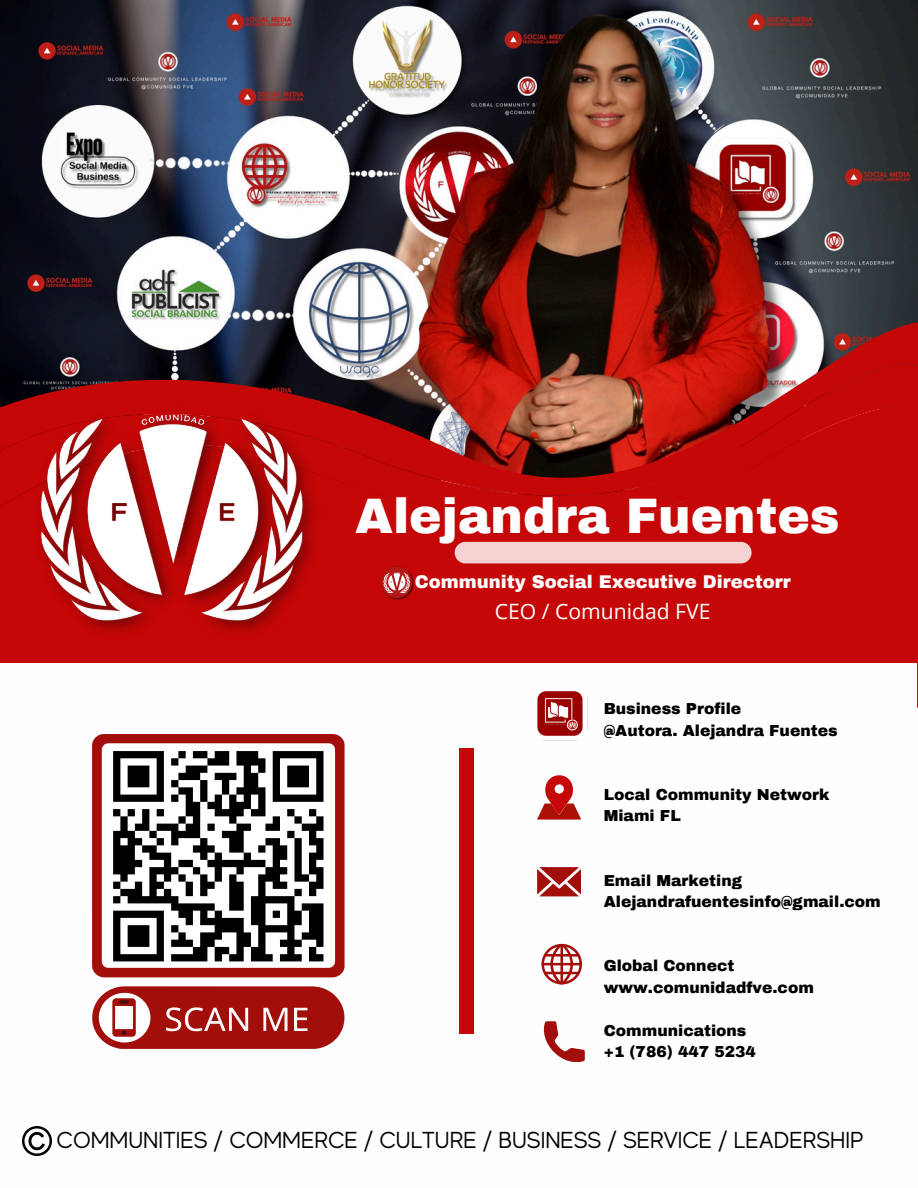
<style>
.page{position:relative;width:918px;height:1188px;background:#fff}
.page>*{position:absolute;margin:0;border:0;box-sizing:border-box;transform-origin:0 0}
.t1{font:900 48.75px "Archivo";color:#fff}
.t2{font:23.1px "MADE Evolve Sans";color:#000}
.t3{font:21.15px "Open Sans";color:#fefefe}
.t4{font:900 18px "Archivo";color:#fff}
.t5{font:900 15.6px "Archivo";color:#000}
</style>
<div class="page">
<img style="left:0;top:0;width:918px;height:322px">
<img style="left:373px;top:0;width:459px;height:322px">
<svg style="left:0;top:322px;width:918px;height:41px"></svg>
<svg style="left:0;top:363px;width:918px;height:41px"></svg>
<div style="left:0;top:404px;width:918px;height:304px;background:#c60707"></div>
<div style="left:0;top:663px;width:917px;height:525px;background:#fefefe"></div>
<div style="left:459px;top:749px;width:7px;height:285px;background:#c60707"></div>
<div style="left:466px;top:749px;width:8px;height:285px;background:#c60707"></div>
<img style="left:30px;top:404px;width:294px;height:240px">
<svg style="left:92px;top:734px;width:253px;height:243px;fill:#a20e09"></svg>
<svg style="left:102px;top:743px;width:233px;height:225px"></svg>
<svg style="left:92px;top:986px;width:252px;height:63px"></svg>
<svg style="left:113px;top:751px;width:211px;height:210px"></svg>
<svg style="left:450px;top:400px;width:306px;height:263px;fill:#c60707"></svg>
<img style="left:22px;top:1127px;width:29px;height:29px">
<img style="left:382px;top:567px;width:32px;height:33px">
<svg style="left:537px;top:775px;width:44px;height:44px"></svg>
<svg style="left:537px;top:867px;width:44px;height:29px"></svg>
<svg style="left:542px;top:944px;width:40px;height:40px"></svg>
<svg style="left:544px;top:1021px;width:40px;height:41px"></svg>
<img style="left:537px;top:691px;width:51px;height:50px">
<p class="t1" style="left:355px;top:490px;width:486px">Alejandra Fuentes</p>
<p class="t4" style="left:415px;top:572px;width:377px">Community Social Executive Directorr</p>
<p class="t3" style="left:495px;top:596px;width:217px">CEO / Comunidad FVE</p>
<p class="t5" style="left:604px;top:701px;width:139px">Business Profile</p>
<h4 class="t5" style="left:604px;top:722px;width:235px">@Autora. Alejandra Fuentes</h4>
<p class="t5" style="left:604px;top:786px;width:227px">Local Community Network</p>
<p class="t5" style="left:604px;top:808px;width:78px">Miami FL</p>
<p class="t5" style="left:604px;top:872px;width:140px">Email Marketing</p>
<p class="t5" style="left:604px;top:893px;width:279px">Alejandrafuentesinfo@gmail.com</p>
<p class="t5" style="left:604px;top:958px;width:132px">Global Connect</p>
<p class="t5" style="left:604px;top:979px;width:212px">www.comunidadfve.com</p>
<p class="t5" style="left:604px;top:1022px;width:144px">Communications</p>
<p class="t5" style="left:604px;top:1043px;width:154px">+1 (786) 447 5234</p>
<p class="t2" style="left:57px;top:1127px;width:808px">COMMUNITIES / COMMERCE / CULTURE / BUSINESS / SERVICE / LEADERSHIP</p>
</div>
